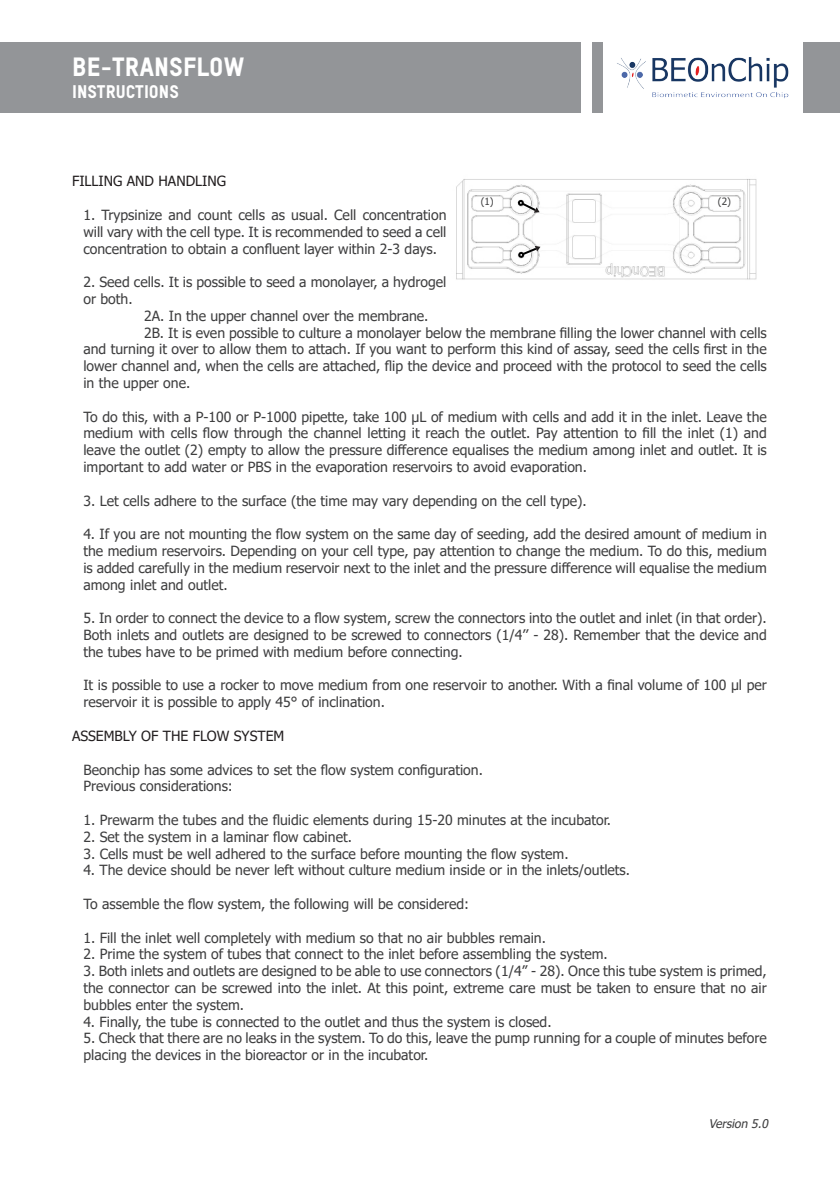
<style>
.page{position:relative;width:840px;height:1191px;background:#fff}
.page>*{position:absolute;margin:0;border:0;box-sizing:border-box;transform-origin:0 0}
.t1{font:26px "TSTARPRO Headline";color:#fff}
.t2{font:18px "TSTARPRO Headline";color:#fff}
.t3{font:14px/16.8px "Tahoma";color:#3e3e3f;text-align:justify}
.t4{font:14px "Tahoma";color:#231f20}
.t5{font:italic 12px "Tahoma";color:#3e3e3f}
.t6{font:10px "Tahoma";color:#3e3e3f}
</style>
<div class="page">
<img style="left:456px;top:179px;width:301px;height:101px">
<div style="left:0;top:42px;width:602px;height:71px;background:#939598"></div>
<div style="left:581px;top:35px;width:10px;height:84px;background:#fff"></div>
<div style="left:803px;top:42px;width:36px;height:71px;background:#939598"></div>
<div style="left:517px;top:200px;width:7px;height:6px;border:2px solid #000"></div>
<svg style="left:520px;top:201px;width:19px;height:12px"></svg>
<div style="left:517px;top:252px;width:7px;height:6px;border:2px solid #000"></div>
<svg style="left:520px;top:246px;width:20px;height:11px"></svg>
<img style="left:602px;top:43px;width:187px;height:69px">
<p class="t1" style="left:72px;top:51px;width:173px">BE-TRANSFLOW</p>
<p class="t2" style="left:72px;top:80px;width:108px">INSTRUCTIONS</p>
<p class="t4" style="left:72px;top:172px;width:155px">FILLING AND HANDLING</p>
<p class="t3" style="left:83px;top:207px;width:364px">1. Trypsinize and count cells as usual. Cell concentration will vary with the cell type. It is recommended to seed a cell concentration to obtain a confluent layer within 2-3 days.</p>
<p class="t3" style="left:83px;top:274px;width:364px">2. Seed cells. It is possible to seed a monolayer, a hydrogel or both.</p>
<p class="t3" style="left:144px;top:308px;width:286px">2A. In the upper channel over the membrane.</p>
<p class="t3" style="left:83px;top:325px;width:684px;text-indent:61px">2B. It is even possible to culture a monolayer below the membrane filling the lower channel with cells and turning it over to allow them to attach. If you want to perform this kind of assay, seed the cells first in the lower channel and, when the cells are attached, flip the device and proceed with the protocol to seed the cells in the upper one.</p>
<p class="t3" style="left:83px;top:409px;width:684px">To do this, with a P-100 or P-1000 pipette, take 100 μL of medium with cells and add it in the inlet. Leave the medium with cells flow through the channel letting it reach the outlet. Pay attention to fill the inlet (1) and leave the outlet (2) empty to allow the pressure difference equalises the medium among inlet and outlet. It is important to add water or PBS in the evaporation reservoirs to avoid evaporation.</p>
<p class="t3" style="left:83px;top:493px;width:504px">3. Let cells adhere to the surface (the time may vary depending on the cell type).</p>
<p class="t3" style="left:83px;top:526px;width:684px">4. If you are not mounting the flow system on the same day of seeding, add the desired amount of medium in the medium reservoirs. Depending on your cell type, pay attention to change the medium. To do this, medium is added carefully in the medium reservoir next to the inlet and the pressure difference will equalise the medium among inlet and outlet.</p>
<p class="t3" style="left:83px;top:610px;width:684px">5. In order to connect the device to a flow system, screw the connectors into the outlet and inlet (in that order).<br>Both inlets and outlets are designed to be screwed to connectors (1/4’’ - 28). Remember that the device and the tubes have to be primed with medium before connecting.</p>
<p class="t3" style="left:83px;top:678px;width:684px">It is possible to use a rocker to move medium from one reservoir to another. With a final volume of 100 μl per reservoir it is possible to apply 45° of inclination.</p>
<p class="t4" style="left:72px;top:726px;width:214px">ASSEMBLY OF THE FLOW SYSTEM</p>
<p class="t3" style="left:83px;top:762px;width:401px">Beonchip has some advices to set the flow system configuration.</p>
<p class="t3" style="left:83px;top:778px;width:151px">Previous considerations:</p>
<p class="t3" style="left:83px;top:812px;width:529px">1. Prewarm the tubes and the fluidic elements during 15-20 minutes at the incubator.</p>
<p class="t3" style="left:83px;top:829px;width:270px">2. Set the system in a laminar flow cabinet.</p>
<p class="t3" style="left:83px;top:846px;width:486px">3. Cells must be well adhered to the surface before mounting the flow system.</p>
<p class="t3" style="left:83px;top:862px;width:548px">4. The device should be never left without culture medium inside or in the inlets/outlets.</p>
<p class="t3" style="left:83px;top:896px;width:387px">To assemble the flow system, the following will be considered:</p>
<p class="t3" style="left:83px;top:930px;width:464px">1. Fill the inlet well completely with medium so that no air bubbles remain.</p>
<p class="t3" style="left:83px;top:946px;width:525px">2. Prime the system of tubes that connect to the inlet before assembling the system.</p>
<p class="t3" style="left:83px;top:963px;width:684px">3. Both inlets and outlets are designed to be able to use connectors (1/4’’ - 28). Once this tube system is primed, the connector can be screwed into the inlet. At this point, extreme care must be taken to ensure that no air bubbles enter the system.</p>
<p class="t3" style="left:83px;top:1014px;width:469px">4. Finally, the tube is connected to the outlet and thus the system is closed.</p>
<p class="t3" style="left:83px;top:1030px;width:684px">5. Check that there are no leaks in the system. To do this, leave the pump running for a couple of minutes before placing the devices in the bioreactor or in the incubator.</p>
<p class="t6" style="left:480px;top:195px;width:15px">(1)</p>
<p class="t6" style="left:717px;top:195px;width:15px">(2)</p>
<p class="t5" style="left:708px;top:1115px;width:64px">Version 5.0</p>
</div>
